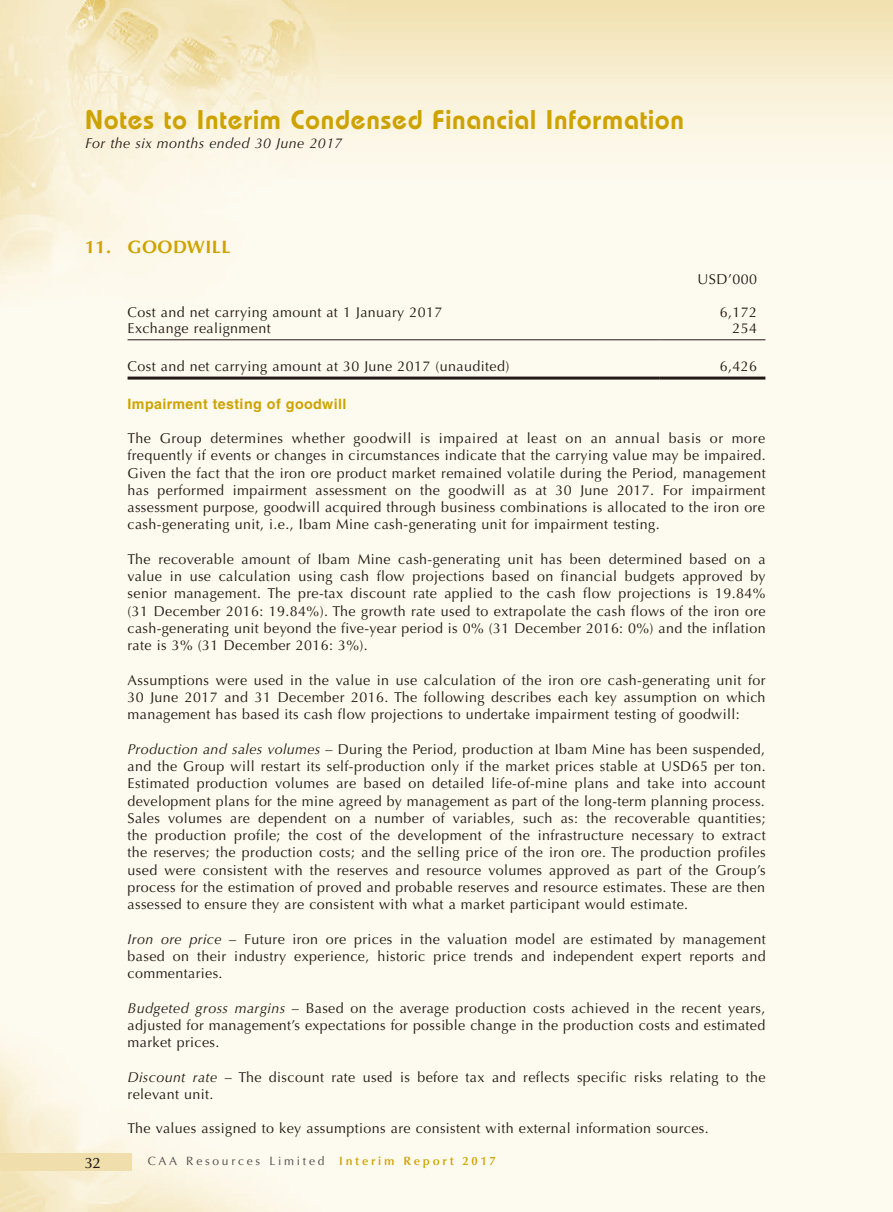
<style>
.page{position:relative;width:893px;height:1212px;background:#fdfaef}
.page>*{position:absolute;margin:0;border:0;box-sizing:border-box;transform-origin:0 0}
.t1{font:600 27px "Bauhaus Std";letter-spacing:.03em;color:#cea300}
.t2{font:700 18px "Optima LT Std";color:#cea300}
.t3{font:500 15px "Optima LT Std";color:#231916}
.t4{font:14.25px/17.2px "Optima LT Std";letter-spacing:.03em;color:#231916;text-align:justify}
.t5{font:italic 14.25px "Optima LT Std";letter-spacing:.03em;color:#231916}
.t6{font:700 14.25px "Helvetica LT Std";letter-spacing:.03em;color:#cea300}
.t7{font:12px "Optima LT Std";letter-spacing:.23em;color:#4d4a4a}
.s1{font-style:italic}
.s2{font-weight:600;color:#cea300}
</style>
<div class="page">
<img style="left:0;top:0;width:893px;height:284px">
<div style="left:0;top:1153px;width:131px;height:18px;background:#f0dfac"></div>
<hr style="left:128px;top:339px;width:531px;height:1px;background:#231916">
<hr style="left:659px;top:339px;width:106px;height:1px;background:#231916">
<hr style="left:128px;top:377px;width:531px;height:3px;background:#231916">
<hr style="left:659px;top:377px;width:106px;height:3px;background:#231916">
<h1 class="t1" style="left:85px;top:103px;width:600px">Notes to Interim Condensed Financial Information</h1>
<p class="t5" style="left:85px;top:135px;width:259px">For the six months ended 30 June 2017</p>
<p class="t2" style="left:85px;top:236px;width:71px">11. GOODWILL</p>
<p class="t4" style="left:697px;top:270px;width:61px">USD’000</p>
<p class="t4" style="left:128px;top:303px;width:316px">Cost and net carrying amount at 1 January 2017</p>
<p class="t4" style="left:720px;top:303px;width:39px">6,172</p>
<p class="t4" style="left:128px;top:320px;width:145px">Exchange realignment</p>
<p class="t4" style="left:732px;top:320px;width:26px">254</p>
<p class="t4" style="left:128px;top:357px;width:383px">Cost and net carrying amount at 30 June 2017 (unaudited)</p>
<p class="t4" style="left:720px;top:357px;width:39px">6,426</p>
<p class="t6" style="left:128px;top:395px;width:220px">Impairment testing of goodwill</p>
<p class="t4" style="left:128px;top:430px;width:640px">The Group determines whether goodwill is impaired at least on an annual basis or more frequently if events or changes in circumstances indicate that the carrying value may be impaired.<br>Given the fact that the iron ore product market remained volatile during the Period, management has performed impairment assessment on the goodwill as at 30 June 2017. For impairment assessment purpose, goodwill acquired through business combinations is allocated to the iron ore cash-generating unit, i.e., Ibam Mine cash-generating unit for impairment testing.</p>
<p class="t4" style="left:128px;top:551px;width:640px">The recoverable amount of Ibam Mine cash-generating unit has been determined based on a value in use calculation using cash flow projections based on financial budgets approved by senior management. The pre-tax discount rate applied to the cash flow projections is 19.84% (31 December 2016: 19.84%). The growth rate used to extrapolate the cash flows of the iron ore cash-generating unit beyond the five-year period is 0% (31 December 2016: 0%) and the inflation rate is 3% (31 December 2016: 3%).</p>
<p class="t4" style="left:128px;top:671px;width:640px">Assumptions were used in the value in use calculation of the iron ore cash-generating unit for 30 June 2017 and 31 December 2016. The following describes each key assumption on which management has based its cash flow projections to undertake impairment testing of goodwill:</p>
<p class="t4" style="left:128px;top:740px;width:640px"><span class="s1">Production and sales volumes</span> – During the Period, production at Ibam Mine has been suspended, and the Group will restart its self-production only if the market prices stable at USD65 per ton.<br>Estimated production volumes are based on detailed life-of-mine plans and take into account development plans for the mine agreed by management as part of the long-term planning process.<br>Sales volumes are dependent on a number of variables, such as: the recoverable quantities; the production profile; the cost of the development of the infrastructure necessary to extract the reserves; the production costs; and the selling price of the iron ore. The production profiles used were consistent with the reserves and resource volumes approved as part of the Group’s process for the estimation of proved and probable reserves and resource estimates. These are then assessed to ensure they are consistent with what a market participant would estimate.</p>
<p class="t4" style="left:128px;top:930px;width:640px"><span class="s1">Iron ore price</span> – Future iron ore prices in the valuation model are estimated by management based on their industry experience, historic price trends and independent expert reports and commentaries.</p>
<p class="t4" style="left:128px;top:999px;width:639px"><span class="s1">Budgeted gross margins</span> – Based on the average production costs achieved in the recent years, adjusted for management’s expectations for possible change in the production costs and estimated market prices.</p>
<p class="t4" style="left:128px;top:1068px;width:640px"><span class="s1">Discount rate</span> – The discount rate used is before tax and reflects specific risks relating to the relevant unit.</p>
<p class="t4" style="left:128px;top:1120px;width:583px">The values assigned to key assumptions are consistent with external information sources.</p>
<p class="t3" style="left:85px;top:1154px;width:17px">32</p>
<p class="t7" style="left:148px;top:1154px;width:349px">CAA Resources Limited <span class="s2">Interim Report 2017</span></p>
</div>
